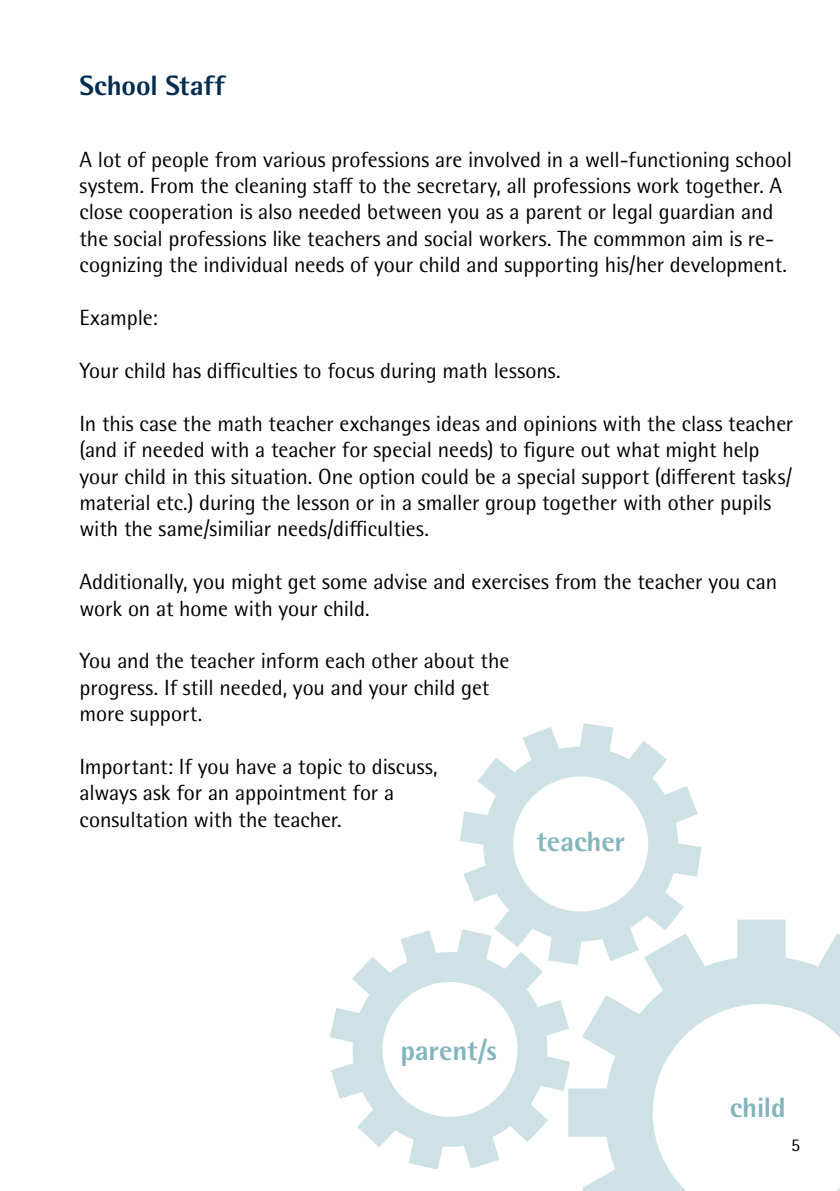
<style>
.page{position:relative;width:840px;height:1191px;background:#fff}
.page>*{position:absolute;margin:0;border:0;box-sizing:border-box;transform-origin:0 0}
.t1{font:800 28px "Rotis Semi Sans";letter-spacing:-.005em;color:#84b5bd}
.t2{font:800 28px "Rotis Semi Sans";color:#002c50}
.t3{font:22px/26.4px "Rotis Semi Sans";letter-spacing:-.005em;color:#000}
.t4{font:18px "Rotis Semi Sans";color:#000}
</style>
<div class="page">
<svg style="left:570px;top:919px;width:269px;height:272px"></svg>
<svg style="left:330px;top:930px;width:240px;height:239px"></svg>
<svg style="left:459px;top:723px;width:242px;height:242px"></svg>
<p class="t2" style="left:79px;top:68px;width:147px">School Staff</p>
<p class="t3" style="left:79px;top:146px;width:713px">A lot of people from various professions are involved in a well-functioning school system. From the cleaning staff to the secretary, all professions work together. A close cooperation is also needed between you as a parent or legal guardian and the social professions like teachers and social workers. The commmon aim is re&shy;cognizing the individual needs of your child and supporting his/her development.</p>
<p class="t3" style="left:79px;top:304px;width:80px">Example:</p>
<p class="t3" style="left:79px;top:357px;width:482px">Your child has difficulties to focus during math lessons.</p>
<p class="t3" style="left:79px;top:410px;width:715px">In this case the math teacher exchanges ideas and opinions with the class teacher (and if needed with a teacher for special needs) to figure out what might help your child in this situation. One option could be a special support (different tasks/ material etc.) during the lesson or in a smaller group together with other pupils with the same/similiar needs/difficulties.</p>
<p class="t3" style="left:79px;top:568px;width:698px">Additionally, you might get some advise and exercises from the teacher you can work on at home with your child.</p>
<p class="t3" style="left:79px;top:648px;width:431px">You and the teacher inform each other about the progress. If still needed, you and your child get more support.</p>
<p class="t3" style="left:79px;top:753px;width:359px">Important: If you have a topic to discuss, always ask for an appointment for a consultation with the teacher.</p>
<p class="t1" style="left:536px;top:824px;width:90px">teacher</p>
<p class="t1" style="left:400px;top:1032px;width:98px">parent/s</p>
<p class="t1" style="left:729px;top:1090px;width:57px">child</p>
<p class="t4" style="left:790px;top:1134px;width:11px">5</p>
</div>
